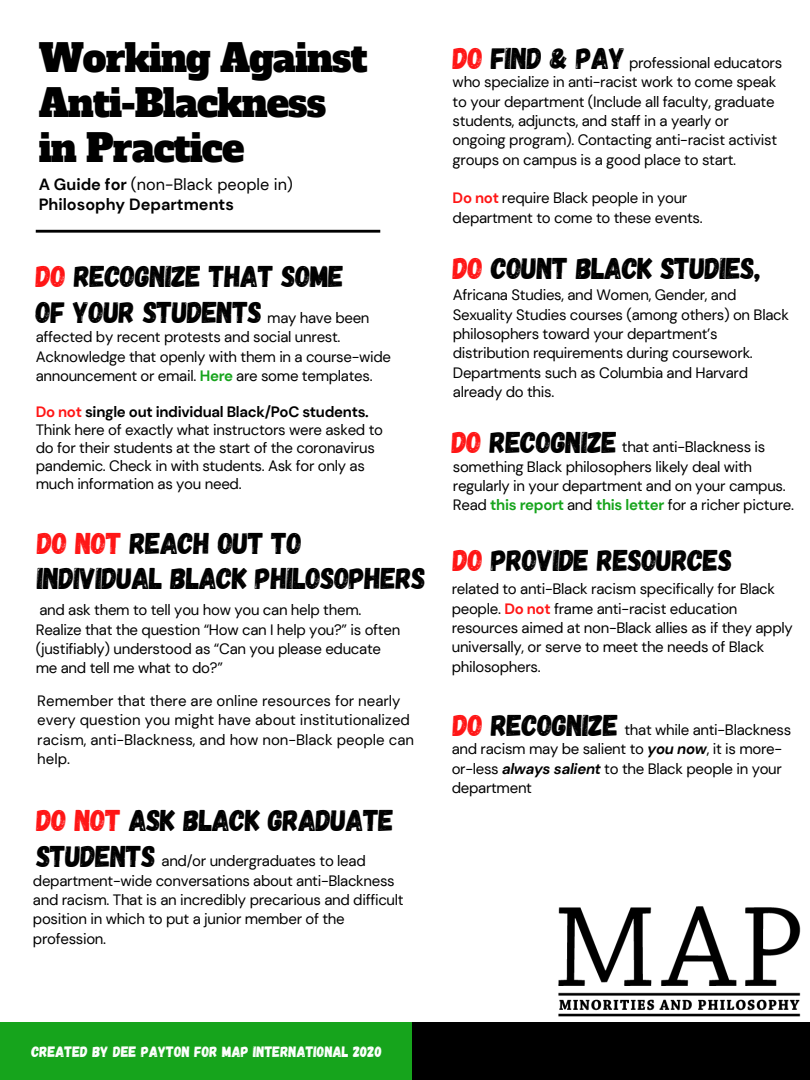
<style>
.page{position:relative;width:810px;height:1080px;background:#fff}
.page>*{position:absolute;margin:0;border:0;box-sizing:border-box;transform-origin:0 0}
.t1{font:37.5px/44.9px "Alfa Slab One";letter-spacing:-.025em;color:#000}
.t2{font:30px/35.8px "Gagalin";letter-spacing:-.02em;color:#000}
.t3{font:700 16.25px/19.4px "DM Sans";color:#000}
.t4{font:15px/19.4px "DM Sans";letter-spacing:-.02em;color:#000}
.t5{font:15px/19.4px "DM Sans";color:#000}
.t6{font:15px "Gagalin";color:#fff}
.s1{font-family:"Gagalin";font-size:30px;color:#ff1616}
.s2{font-family:"Gagalin";font-size:30px}
.s3{font-weight:700;color:#ff1616}
.s4{color:#ff1616}
.s5{font-family:"DM Sans";font-size:15px}
.s6{font-weight:700;color:#16a41c}
.s7{font-weight:700}
.s8{font-weight:400}
.s9{font-weight:700;font-style:italic}
</style>
<div class="page">
<svg style="left:36px;top:230px;width:344px;height:3px"></svg>
<div style="left:0;top:1022px;width:810px;height:58px;background:#000"></div>
<img style="left:558px;top:906px;width:243px;height:111px">
<div style="left:0;top:1022px;width:412px;height:58px;background:#16a41c"></div>
<h1 class="t1" style="left:39px;top:36px;width:331px">Working Against<br>Anti-Blackness in Practice</h1>
<p class="t4" style="left:453px;top:53px;width:331px"><span class="s1">DO</span> <span class="s2">FIND &amp; PAY</span> professional educators who specialize in anti-racist work to come speak to your department (Include all faculty, graduate students, adjuncts, and staff in a yearly or ongoing program). Contacting anti-racist activist groups on campus is a good place to start.</p>
<p class="t4" style="left:453px;top:189px;width:252px"><span class="s3">Do not</span> require Black people in your department to come to these events.</p>
<h2 class="t2" style="left:36px;top:257px;width:335px"><span class="s4">DO</span> RECOGNIZE THAT SOME<br>OF YOUR STUDENTS <span class="s5">may have been</span></h2>
<p class="t4" style="left:36px;top:327px;width:357px">affected by recent protests and social unrest.<br>Acknowledge that openly with them in a course-wide announcement or email. <span class="s6">Here</span> are some templates.</p>
<p class="t4" style="left:36px;top:403px;width:349px;line-height:17.9px"><span class="s3">Do not</span> <span class="s7">single out individual Black/PoC students.<br></span>Think here of exactly what instructors were asked to do for their students at the start of the coronavirus pandemic. Check in with students. Ask for only as much information as you need.</p>
<p class="t3" style="left:39px;top:175px;width:256px">A Guide for <span class="s8">(non-Black people in)<br></span>Philosophy Departments</p>
<h2 class="t2" style="left:453px;top:248px;width:309px"><span class="s4">DO</span> COUNT BLACK STUDIES,</h2>
<p class="t4" style="left:453px;top:285px;width:338px">Africana Studies, and Women, Gender, and Sexuality Studies courses (among others) on Black philosophers toward your department’s distribution requirements during coursework.<br>Departments such as Columbia and Harvard already do this.</p>
<p class="t4" style="left:452px;top:438px;width:344px"><span class="s1">DO</span> <span class="s2">RECOGNIZE</span> that anti-Blackness is something Black philosophers likely deal with regularly in your department and on your campus.<br>Read <span class="s6">this report</span> and <span class="s6">this letter</span> for a richer picture.</p>
<h2 class="t2" style="left:453px;top:541px;width:281px"><span class="s4">DO</span> PROVIDE RESOURCES</h2>
<p class="t4" style="left:452px;top:580px;width:343px">related to anti-Black racism specifically for Black people. <span class="s3">Do not</span> frame anti-racist education resources aimed at non-Black allies as if they apply universally, or serve to meet the needs of Black philosophers.</p>
<h2 class="t2" style="left:37px;top:524px;width:390px"><span class="s4">DO NOT</span> REACH OUT TO<br>INDIVIDUAL BLACK PHILOSOPHERS</h2>
<p class="t4" style="left:36px;top:600px;width:366px">and ask them to tell you how you can help them.<br>Realize that the question “How can I help you?” is often (justifiably) understood as “Can you please educate me and tell me what to do?”</p>
<p class="t5" style="left:37px;top:691px;width:378px">Remember that there are online resources for nearly every question you might have about institutionalized racism, anti-Blackness, and how non-Black people can help.</p>
<h2 class="t2" style="left:37px;top:801px;width:359px"><span class="s4">DO NOT</span> ASK BLACK GRADUATE<br>STUDENTS</h2>
<p class="t4" style="left:33px;top:852px;width:372px;text-indent:129px">and/or undergraduates to lead department-wide conversations about anti-Blackness and racism. That is an incredibly precarious and difficult position in which to put a junior member of the profession.</p>
<p class="t4" style="left:452px;top:720px;width:341px"><span class="s1">DO</span> <span class="s2">RECOGNIZE</span> that while anti-Blackness and racism may be salient to <span class="s9">you now</span>, it is more&shy;or-less <span class="s9">always salient</span> to the Black people in your department</p>
<p class="t6" style="left:32px;top:1042px;width:352px">CREATED BY DEE PAYTON FOR MAP INTERNATIONAL 2020</p>
</div>
